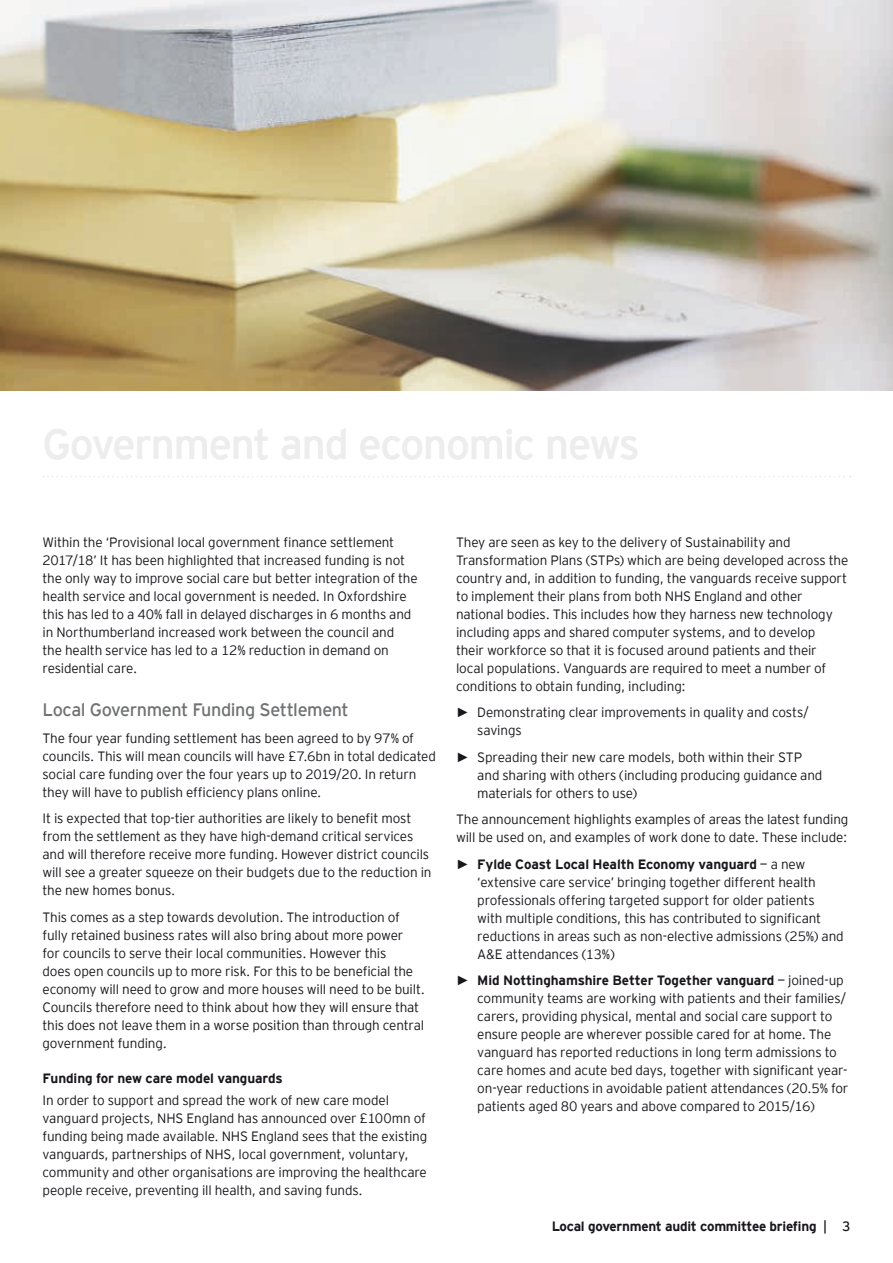
<style>
.page{position:relative;width:893px;height:1263px;background:#fff}
.page>*{position:absolute;margin:0;border:0;box-sizing:border-box;transform-origin:0 0}
.t1{font:18px "EY Interstate";letter-spacing:-.025em;color:#707173}
.t2{font:300 13.5px/18px "EY Interstate";letter-spacing:-.015em;color:#1a171c}
.t3{font:700 13.5px "EY Interstate";letter-spacing:-.02em;color:#1a171c}
.s1{font-family:"Arial";font-weight:700}
.s2{font-weight:700}
.s3{font-weight:400}
</style>
<div class="page">
<svg style="left:43px;top:476px;width:808px;height:1px"></svg>
<img style="left:0;top:0;width:893px;height:390px">
<p class="t2" style="left:43px;top:532px;width:377px">Within the ‘Provisional local government finance settlement 2017/18’ It has been highlighted that increased funding is not the only way to improve social care but better integration of the health service and local government is needed. In Oxfordshire this has led to a 40% fall in delayed discharges in 6 months and in Northumberland increased work between the council and<br>the health service has led to a 12% reduction in demand on residential care.</p>
<h1 class="t1" style="left:43px;top:697px;width:308px">Local Government Funding Settlement</h1>
<p class="t2" style="left:43px;top:728px;width:395px">The four year funding settlement has been agreed to by 97% of councils. This will mean councils will have £7.6bn in total dedicated social care funding over the four years up to 2019/20. In return they will have to publish efficiency plans online.</p>
<p class="t2" style="left:43px;top:809px;width:391px">It is expected that top-tier authorities are likely to benefit most from the settlement as they have high-demand critical services and will therefore receive more funding. However district councils will see a greater squeeze on their budgets due to the reduction in the new homes bonus.</p>
<p class="t2" style="left:43px;top:907px;width:384px">This comes as a step towards devolution. The introduction of fully retained business rates will also bring about more power<br>for councils to serve their local communities. However this<br>does open councils up to more risk. For this to be beneficial the economy will need to grow and more houses will need to be built.<br>Councils therefore need to think about how they will ensure that this does not leave them in a worse position than through central government funding.</p>
<p class="t3" style="left:43px;top:1068px;width:242px">Funding for new care model vanguards</p>
<p class="t2" style="left:43px;top:1090px;width:386px">In order to support and spread the work of new care model vanguard projects, NHS England has announced over £100mn of funding being made available. NHS England sees that the existing vanguards, partnerships of NHS, local government, voluntary, community and other organisations are improving the healthcare people receive, preventing ill health, and saving funds.</p>
<p class="t2" style="left:456px;top:532px;width:394px">They are seen as key to the delivery of Sustainability and Transformation Plans (STPs) which are being developed across the country and, in addition to funding, the vanguards receive support to implement their plans from both NHS England and other national bodies. This includes how they harness new technology including apps and shared computer systems, and to develop<br>their workforce so that it is focused around patients and their<br>local populations. Vanguards are required to meet a number of conditions to obtain funding, including:</p>
<p class="t2" style="left:477px;top:702px;width:333px;text-indent:-21px"><span class="s1">►</span> Demonstrating clear improvements in quality and costs/ savings</p>
<p class="t2" style="left:477px;top:747px;width:347px;text-indent:-21px"><span class="s1">►</span> Spreading their new care models, both within their STP and sharing with others (including producing guidance and materials for others to use)</p>
<p class="t2" style="left:456px;top:809px;width:394px">The announcement highlights examples of areas the latest funding will be used on, and examples of work done to date. These include:</p>
<p class="t2" style="left:477px;top:854px;width:368px;text-indent:-21px"><span class="s1">►</span> <span class="s2">Fylde Coast Local Health Economy vanguard</span> — a new ‘extensive care service’ bringing together different health professionals offering targeted support for older patients<br>with multiple conditions, this has contributed to significant reductions in areas such as non-elective admissions (25%) and A&amp;E attendances (13%)</p>
<p class="t2" style="left:477px;top:970px;width:373px;text-indent:-21px"><span class="s1">►</span> <span class="s2">Mid Nottinghamshire Better Together vanguard</span> — joined-up community teams are working with patients and their families/ carers, providing physical, mental and social care support to ensure people are wherever possible cared for at home. The vanguard has reported reductions in long term admissions to care homes and acute bed days, together with significant year&shy;on-year reductions in avoidable patient attendances (20.5% for patients aged 80 years and above compared to 2015/16)</p>
<p class="t3" style="left:552px;top:1217px;width:300px">Local government audit committee briefing <span class="s3">| 3</span></p>
</div>
